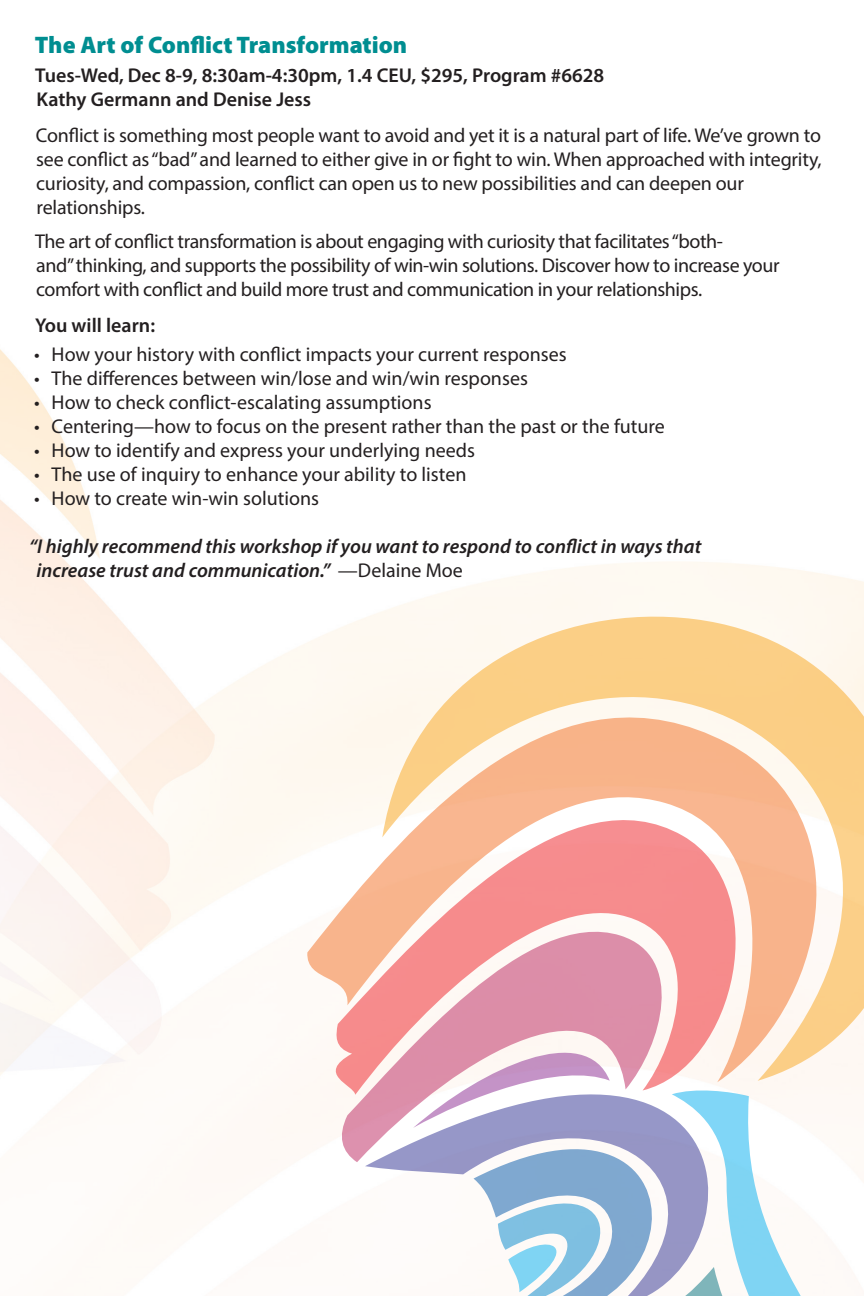
<style>
.page{position:relative;width:864px;height:1296px;background:#fff}
.page>*{position:absolute;margin:0;border:0;box-sizing:border-box;transform-origin:0 0}
.t1{font:900 24px "Myriad Pro";color:#008e91}
.Body{font:20px/24px "Myriad Pro";letter-spacing:-.01em;color:#231f20}
.t2{font:italic 600 20px/24px "Myriad Pro";color:#231f20}
.Body-2{font:600 20px "Myriad Pro";color:#231f20}
.s1{font-weight:400;font-style:normal}
</style>
<div class="page">
<svg style="left:382px;top:561px;width:482px;height:95px;fill:#fef9f1"></svg>
<svg style="left:306px;top:656px;width:558px;height:426px"></svg>
<svg style="left:314px;top:772px;width:461px;height:323px"></svg>
<svg style="left:337px;top:906px;width:348px;height:256px"></svg>
<svg style="left:365px;top:953px;width:405px;height:249px"></svg>
<svg style="left:413px;top:1021px;width:451px;height:275px"></svg>
<p class="t1" style="left:35px;top:28px;width:374px">The Art of Conflict Transformation</p>
<p class="Body-2" style="left:35px;top:63px;width:570px">Tues-Wed, Dec 8-9, 8:30am-4:30pm, 1.4 CEU, $295, Program #6628</p>
<p class="Body-2" style="left:37px;top:87px;width:276px">Kathy Germann and Denise Jess</p>
<p class="Body" style="left:36px;top:123px;width:787px">Conflict is something most people want to avoid and yet it is a natural part of life. We’ve grown to see conflict as “bad” and learned to either give in or fight to win. When approached with integrity, curiosity, and compassion, conflict can open us to new possibilities and can deepen our relationships.</p>
<p class="Body" style="left:35px;top:229px;width:746px">The art of conflict transformation is about engaging with curiosity that facilitates “both-<br>and” thinking, and supports the possibility of win-win solutions. Discover how to increase your comfort with conflict and build more trust and communication in your relationships.</p>
<p class="Body-2" style="left:35px;top:313px;width:121px">You will learn:</p>
<p class="Body" style="left:34px;top:342px;width:534px">• How your history with conflict impacts your current responses</p>
<p class="Body" style="left:34px;top:366px;width:495px">• The differences between win/lose and win/win responses</p>
<p class="Body" style="left:34px;top:390px;width:399px">• How to check conflict-escalating assumptions</p>
<p class="Body" style="left:34px;top:414px;width:632px">• Centering—how to focus on the present rather than the past or the future</p>
<p class="Body" style="left:34px;top:438px;width:442px">• How to identify and express your underlying needs</p>
<p class="Body" style="left:34px;top:462px;width:434px">• The use of inquiry to enhance your ability to listen</p>
<p class="Body" style="left:34px;top:486px;width:286px">• How to create win-win solutions</p>
<p class="t2" style="left:37px;top:533px;width:666px;text-indent:-7px">“I highly recommend this workshop if you want to respond to conflict in ways that increase trust and communication.” <span class="s1">—Delaine Moe</span></p>
</div>
